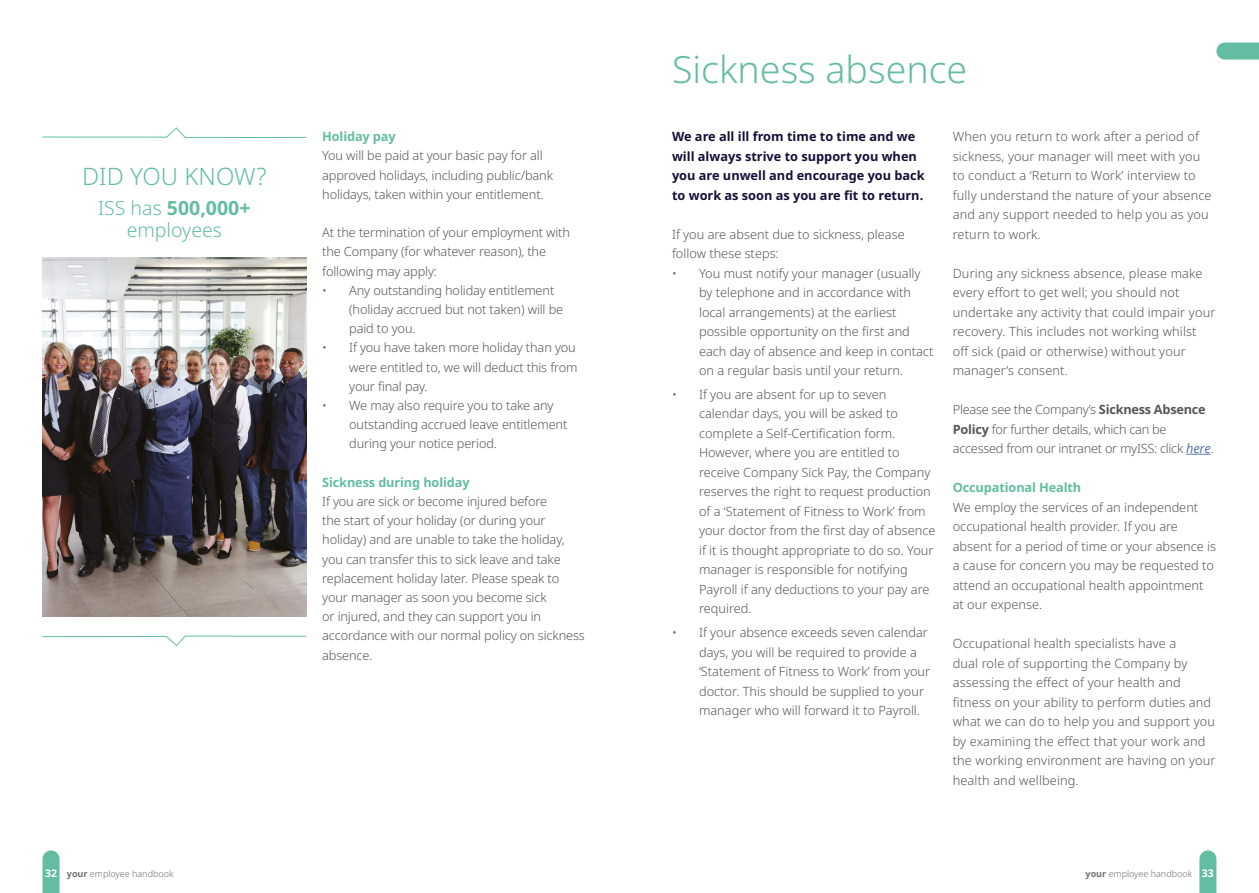
<style>
.page{position:relative;width:1259px;height:893px;background:#fff}
.page>*{position:absolute;margin:0;border:0;box-sizing:border-box;transform-origin:0 0}
.t1{font:300 37.5px "Noto Sans";color:#63bda2}
.t2{font:300 24px "Noto Sans";color:#63bda2}
.t3{font:300 19.5px/22.5px "Noto Sans";color:#63bda2;text-align:center}
.t4{font:300 12.75px/19.5px "Noto Sans";color:#575756}
.t5{font:700 12.75px/19.5px "Noto Sans";color:#151038}
.t6{font:300 12.75px/19.5px "Noto Sans";letter-spacing:-.02em;color:#575756}
.t7{font:700 12.75px "Noto Sans";letter-spacing:-.01em;color:#63bda2}
.t8{font:300 9px "Noto Sans";color:#706f6f}
.s1{font-weight:700}
.s2{font-weight:400;font-style:italic;color:#5576af}
.s3{font-weight:700;font-size:10.5px;color:#fff}
</style>
<div class="page">
<svg style="left:43px;top:850px;width:17px;height:43px"></svg>
<svg style="left:1199px;top:850px;width:17px;height:43px"></svg>
<svg style="left:1216px;top:43px;width:43px;height:17px"></svg>
<svg style="left:1186px;top:454px;width:24px;height:1px"></svg>
<svg style="left:42px;top:127px;width:265px;height:11px"></svg>
<svg style="left:42px;top:635px;width:265px;height:12px"></svg>
<img style="left:43px;top:257px;width:263px;height:360px">
<h2 class="t2" style="left:82px;top:159px;width:186px">DID YOU KNOW?</h2>
<h3 class="t3" style="left:98px;top:197px;width:154px">ISS has <span class="s1">500,000+ </span>employees</h3>
<p class="t7" style="left:322px;top:128px;width:75px">Holiday pay</p>
<p class="t4" style="left:322px;top:146px;width:232px">You will be paid at your basic pay for all approved holidays, including public/bank holidays, taken within your entitlement.</p>
<p class="t4" style="left:322px;top:223px;width:249px">At the termination of your employment with the Company (for whatever reason), the following may apply:</p>
<p class="t4" style="left:349px;top:281px;width:215px;text-indent:-27px">• Any outstanding holiday entitlement (holiday accrued but not taken) will be paid to you.</p>
<p class="t4" style="left:349px;top:338px;width:230px;text-indent:-27px">• If you have taken more holiday than you were entitled to, we will deduct this from your final pay.</p>
<p class="t4" style="left:349px;top:396px;width:220px;text-indent:-27px">• We may also require you to take any outstanding accrued leave entitlement during your notice period.</p>
<p class="t7" style="left:322px;top:473px;width:149px">Sickness during holiday</p>
<p class="t4" style="left:322px;top:492px;width:264px">If you are sick or become injured before<br>the start of your holiday (or during your holiday) and are unable to take the holiday, you can transfer this to sick leave and take replacement holiday later. Please speak to your manager as soon you become sick<br>or injured, and they can support you in accordance with our normal policy on sickness absence.</p>
<h1 class="t1" style="left:672px;top:43px;width:297px">Sickness absence</h1>
<p class="t5" style="left:672px;top:127px;width:254px">We are all ill from time to time and we will always strive to support you when you are unwell and encourage you back to work as soon as you are fit to return.</p>
<p class="t4" style="left:672px;top:225px;width:234px">If you are absent due to sickness, please follow these steps:</p>
<p class="t4" style="left:699px;top:264px;width:236px;text-indent:-27px">• You must notify your manager (usually by telephone and in accordance with local arrangements) at the earliest possible opportunity on the first and each day of absence and keep in contact on a regular basis until your return.</p>
<p class="t4" style="left:699px;top:385px;width:238px;text-indent:-27px">• If you are absent for up to seven calendar days, you will be asked to complete a Self-Certification form.<br>However, where you are entitled to receive Company Sick Pay, the Company reserves the right to request production of a ‘Statement of Fitness to Work’ from your doctor from the first day of absence if it is thought appropriate to do so. Your manager is responsible for notifying Payroll if any deductions to your pay are required.</p>
<p class="t4" style="left:699px;top:623px;width:233px;text-indent:-27px">• If your absence exceeds seven calendar days, you will be required to provide a ‘Statement of Fitness to Work’ from your doctor. This should be supplied to your manager who will forward it to Payroll.</p>
<p class="t4" style="left:952px;top:127px;width:260px">When you return to work after a period of sickness, your manager will meet with you to conduct a ‘Return to Work’ interview to fully understand the nature of your absence and any support needed to help you as you return to work.</p>
<p class="t4" style="left:952px;top:264px;width:264px">During any sickness absence, please make every effort to get well; you should not undertake any activity that could impair your recovery. This includes not working whilst off sick (paid or otherwise) without your manager’s consent.</p>
<p class="t6" style="left:952px;top:400px;width:262px">Please see the Company’s <span class="s1">Sickness Absence<br>Policy</span> for further details, which can be accessed from our intranet or myISS: click <span class="s2">here</span>.</p>
<p class="t7" style="left:952px;top:478px;width:130px">Occupational Health</p>
<p class="t4" style="left:952px;top:498px;width:265px">We employ the services of an independent occupational health provider. If you are absent for a period of time or your absence is a cause for concern you may be requested to attend an occupational health appointment at our expense.</p>
<p class="t4" style="left:952px;top:634px;width:264px">Occupational health specialists have a<br>dual role of supporting the Company by assessing the effect of your health and fitness on your ability to perform duties and what we can do to help you and support you by examining the effect that your work and the working environment are having on your health and wellbeing.</p>
<p class="t8" style="left:45px;top:867px;width:130px"><span class="s3">32</span> <span class="s1">your</span> employee handbook</p>
<p class="t8" style="left:1085px;top:867px;width:130px"><span class="s1">your</span> employee handbook <span class="s3">33</span></p>
</div>
